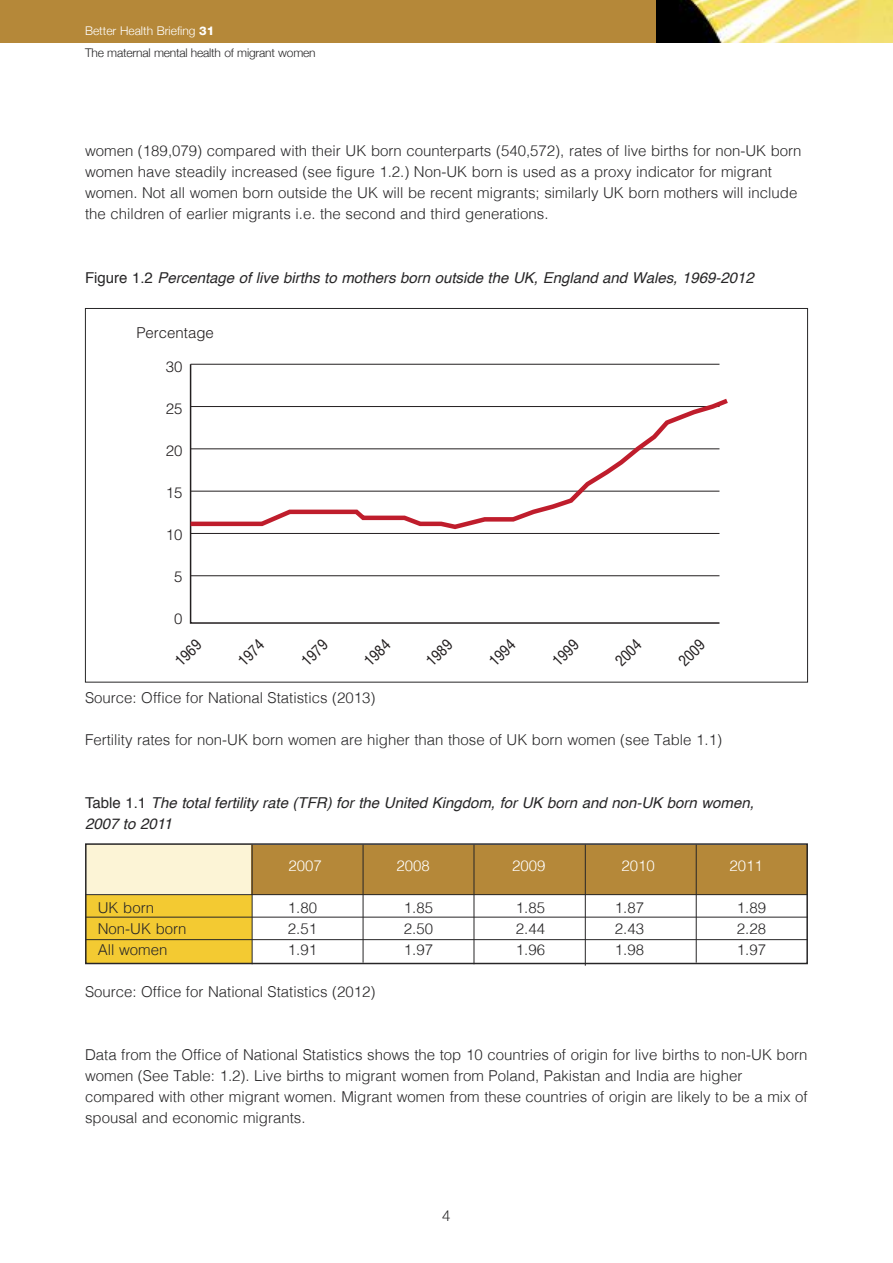
<style>
.page{position:relative;width:893px;height:1263px;background:#fff}
.page>*{position:absolute;margin:0;border:0;box-sizing:border-box;transform-origin:0 0}
.t1{font:300 15px/21px "Helvetica";color:#272627}
.t2{font:italic 15px/21px "Helvetica";color:#272627}
.t3{font:condensed 15px "Helvetica LT";color:#231f20}
.t4{font:300 15px "Helvetica";color:#231f20}
.t5{font:300 15px "Helvetica";color:#fff}
.t6{font:300 15px "Helvetica Neue";color:#272627}
.t7{font:300 12px/22.5px "Helvetica Neue";letter-spacing:-.015em;color:#272627}
.s1{color:#fff}
.s2{font-family:"Helvetica Neue LT";font-weight:800;color:#fff}
.s3{font-style:normal}
</style>
<div class="page">
<div style="left:85px;top:844px;width:167px;height:50px;background:#fcf4d6"></div>
<div style="left:252px;top:845px;width:556px;height:49px;background:#b58839"></div>
<div style="left:85px;top:895px;width:166px;height:68px;background:#f3ca32"></div>
<div style="left:0;top:0;width:657px;height:43px;background:#b58839"></div>
<img style="left:657px;top:0;width:236px;height:43px">
<svg style="left:189px;top:363px;width:531px;height:261px"></svg>
<svg style="left:189px;top:395px;width:539px;height:136px"></svg>
<div style="left:85px;top:843px;width:723px;height:121px;border:2px solid #272627"></div>
<hr style="left:474px;top:845px;width:1px;height:119px;background:#272627">
<hr style="left:363px;top:845px;width:1px;height:118px;background:#272627">
<hr style="left:252px;top:845px;width:1px;height:119px;background:#272627">
<hr style="left:696px;top:845px;width:1px;height:118px;background:#272627">
<hr style="left:585px;top:845px;width:1px;height:121px;background:#272627">
<hr style="left:85px;top:939px;width:723px;height:1px;background:#272627">
<hr style="left:85px;top:917px;width:723px;height:1px;background:#272627">
<hr style="left:85px;top:894px;width:723px;height:1px;background:#272627">
<p class="t7" style="left:85px;top:19px;width:232px"><span class="s1">Better Health Briefing</span> <span class="s2">31<br></span>The maternal mental health of migrant women</p>
<p class="t1" style="left:85px;top:142px;width:718px">women (189,079) compared with their UK born counterparts (540,572), rates of live births for non-UK born women have steadily increased (see figure 1.2.) Non-UK born is used as a proxy indicator for migrant women. Not all women born outside the UK will be recent migrants; similarly UK born mothers will include the children of earlier migrants i.e. the second and third generations.</p>
<p class="t2" style="left:85px;top:268px;width:670px"><span class="s3">Figure 1.2</span> Percentage of live births to mothers born outside the UK, England and Wales, 1969-2012</p>
<p class="t4" style="left:136px;top:320px;width:79px">Percentage</p>
<p class="t4" style="left:166px;top:354px;width:18px">30</p>
<p class="t4" style="left:166px;top:396px;width:18px">25</p>
<p class="t4" style="left:166px;top:438px;width:18px">20</p>
<p class="t4" style="left:166px;top:480px;width:18px">15</p>
<p class="t4" style="left:166px;top:522px;width:18px">10</p>
<p class="t4" style="left:174px;top:564px;width:10px">5</p>
<p class="t4" style="left:174px;top:606px;width:10px">0</p>
<p class="t3" style="left:171px;top:657px;width:31px;rotate:-45deg">1969</p>
<p class="t3" style="left:234px;top:657px;width:31px;rotate:-45deg">1974</p>
<p class="t3" style="left:297px;top:657px;width:31px;rotate:-45deg">1979</p>
<p class="t3" style="left:360px;top:657px;width:31px;rotate:-45deg">1984</p>
<p class="t3" style="left:422px;top:657px;width:31px;rotate:-45deg">1989</p>
<p class="t3" style="left:485px;top:657px;width:31px;rotate:-45deg">1994</p>
<p class="t3" style="left:548px;top:657px;width:31px;rotate:-45deg">1999</p>
<p class="t3" style="left:611px;top:657px;width:31px;rotate:-45deg">2004</p>
<p class="t3" style="left:675px;top:657px;width:31px;rotate:-45deg">2009</p>
<p class="t1" style="left:85px;top:688px;width:292px">Source: Office for National Statistics (2013)</p>
<p class="t1" style="left:85px;top:730px;width:638px">Fertility rates for non-UK born women are higher than those of UK born women (see Table 1.1)</p>
<p class="t2" style="left:85px;top:793px;width:670px"><span class="s3">Table 1.1</span> The total fertility rate (TFR) for the United Kingdom, for UK born and non-UK born women,<br>2007 to 2011</p>
<p class="t5" style="left:288px;top:859px;width:35px">2007</p>
<p class="t5" style="left:396px;top:859px;width:35px">2008</p>
<p class="t5" style="left:512px;top:859px;width:35px">2009</p>
<p class="t5" style="left:621px;top:859px;width:35px">2010</p>
<p class="t5" style="left:729px;top:859px;width:35px">2011</p>
<p class="t1" style="left:98px;top:898px;width:58px">UK born</p>
<p class="t1" style="left:288px;top:898px;width:31px">1.80</p>
<p class="t1" style="left:404px;top:898px;width:31px">1.85</p>
<p class="t1" style="left:516px;top:898px;width:31px">1.85</p>
<p class="t1" style="left:615px;top:898px;width:31px">1.87</p>
<p class="t1" style="left:737px;top:898px;width:31px">1.89</p>
<p class="t1" style="left:98px;top:919px;width:90px">Non-UK born</p>
<p class="t1" style="left:288px;top:919px;width:31px">2.51</p>
<p class="t1" style="left:404px;top:919px;width:31px">2.50</p>
<p class="t1" style="left:516px;top:919px;width:31px">2.44</p>
<p class="t1" style="left:615px;top:919px;width:31px">2.43</p>
<p class="t1" style="left:737px;top:919px;width:31px">2.28</p>
<p class="t1" style="left:98px;top:940px;width:71px">All women</p>
<p class="t1" style="left:288px;top:940px;width:31px">1.91</p>
<p class="t1" style="left:404px;top:940px;width:31px">1.97</p>
<p class="t1" style="left:516px;top:940px;width:31px">1.96</p>
<p class="t1" style="left:615px;top:940px;width:31px">1.98</p>
<p class="t1" style="left:737px;top:940px;width:31px">1.97</p>
<p class="t1" style="left:85px;top:982px;width:292px">Source: Office for National Statistics (2012)</p>
<p class="t1" style="left:85px;top:1045px;width:724px">Data from the Office of National Statistics shows the top 10 countries of origin for live births to non-UK born women (See Table: 1.2). Live births to migrant women from Poland, Pakistan and India are higher compared with other migrant women. Migrant women from these countries of origin are likely to be a mix of spousal and economic migrants.</p>
<p class="t6" style="left:442px;top:1206px;width:10px">4</p>
</div>
